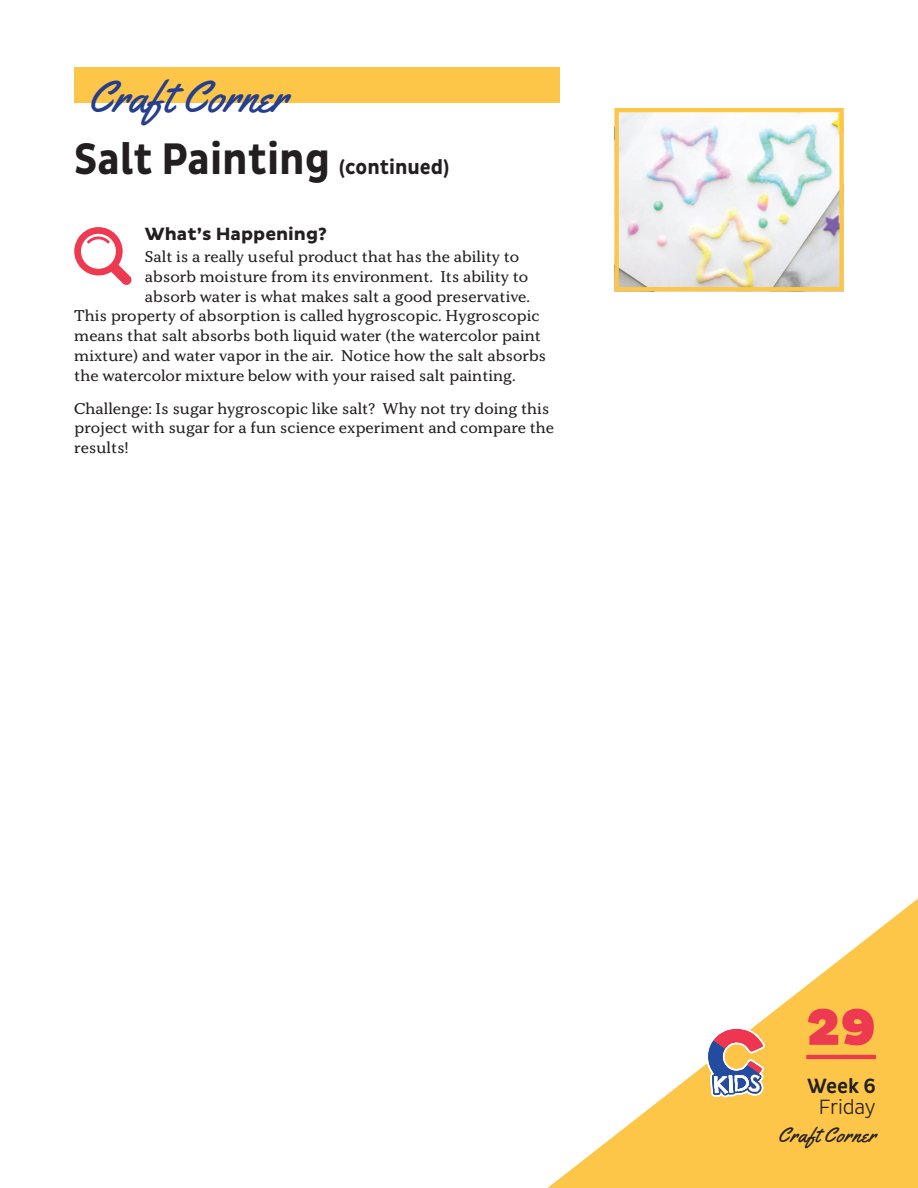
<style>
.page{position:relative;width:918px;height:1188px;background:#fff}
.page>*{position:absolute;margin:0;border:0;box-sizing:border-box;transform-origin:0 0}
.t1{font:900 52.5px "Pluto Sans";color:#ee3a51}
.t2{font:700 45px "Pluto Sans Cond";color:#231f20;scale:.96 1}
.t3{font:45px "Yellowtail";color:#253f8e}
.t4{font:21px "Yellowtail";letter-spacing:.03em;color:#231f20}
.t5{font:300 21px "Pluto Sans Cond";letter-spacing:-.01em;color:#231f20}
.t6{font:500 21px "Pluto Sans Cond";color:#231f20}
.t7{font:700 18px "Pluto Sans";color:#231f20}
.t8{font:15.75px/19.6px "Kopius";color:#231f20}
.s1{font-size:21px}
</style>
<div class="page">
<svg style="left:547px;top:898px;width:371px;height:290px"></svg>
<svg style="left:706px;top:1027px;width:59px;height:70px"></svg>
<hr style="left:806px;top:1055px;width:70px;height:4px;background:#ee3a51">
<svg style="left:74px;top:227px;width:58px;height:58px"></svg>
<div style="left:74px;top:68px;width:486px;height:35px;background:#fec648"></div>
<img style="left:620px;top:113px;width:219px;height:173px">
<div style="left:615px;top:108px;width:229px;height:183px;border:4px solid #fec648"></div>
<h2 class="t3" style="left:88px;top:68px;width:201px">Craft Corner</h2>
<h2 class="t2" style="left:74px;top:133px;width:392px">Salt Painting <span class="s1">(continued)</span></h2>
<p class="t7" style="left:145px;top:224px;width:184px">What’s Happening?</p>
<p class="t8" style="left:145px;top:247px;width:376px">Salt is a really useful product that has the ability to</p>
<p class="t8" style="left:145px;top:267px;width:385px">absorb moisture from its environment. Its ability to</p>
<p class="t8" style="left:145px;top:286px;width:387px">absorb water is what makes salt a good preservative.</p>
<p class="t8" style="left:74px;top:306px;width:467px">This property of absorption is called hygroscopic. Hygroscopic</p>
<p class="t8" style="left:74px;top:326px;width:468px">means that salt absorbs both liquid water (the watercolor paint</p>
<p class="t8" style="left:74px;top:345px;width:473px">mixture) and water vapor in the air. Notice how the salt absorbs</p>
<p class="t8" style="left:74px;top:365px;width:443px">the watercolor mixture below with your raised salt painting.</p>
<p class="t8" style="left:74px;top:398px;width:481px">Challenge: Is sugar hygroscopic like salt? Why not try doing this project with sugar for a fun science experiment and compare the results!</p>
<h1 class="t1" style="left:806px;top:997px;width:71px">29</h1>
<h3 class="t6" style="left:807px;top:1074px;width:70px">Week 6</h3>
<h3 class="t5" style="left:819px;top:1095px;width:59px">Friday</h3>
<h3 class="t4" style="left:778px;top:1121px;width:100px">Craft Corner</h3>
</div>
